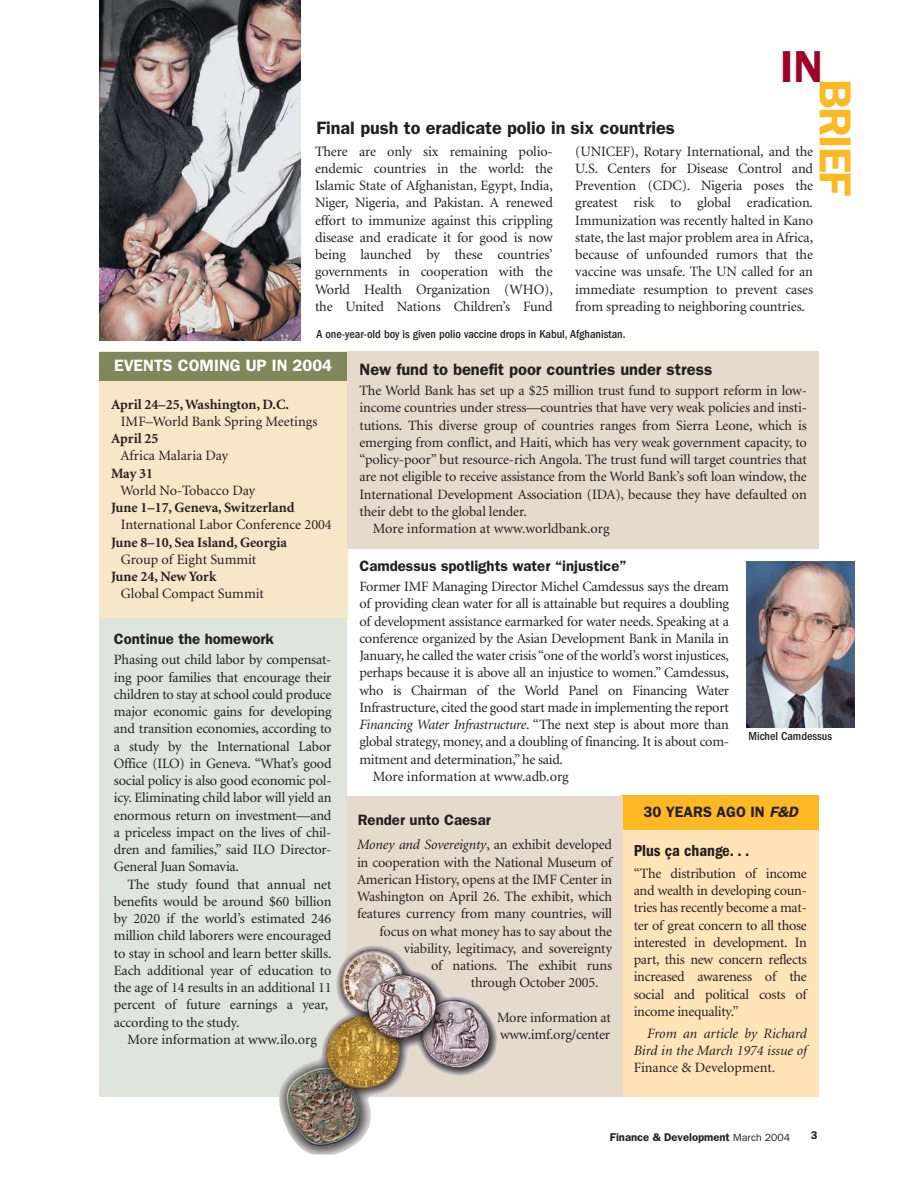
<style>
.page{position:relative;width:918px;height:1188px;background:#fff}
.page>*{position:absolute;margin:0;border:0;box-sizing:border-box;transform-origin:0 0}
.t1{font:600 45px "Franklin Gothic";letter-spacing:-.04em;color:#fdb824}
.t2{font:600 45px "Franklin Gothic";color:#9e0229}
.t3{font:600 18px "Franklin Gothic";color:#231f20}
.t4{font:600 16.5px "Franklin Gothic";color:#231f20}
.t5{font:600 16.5px "Franklin Gothic";color:#fff}
.t6{font:600 condensed 16.5px "Franklin Gothic";color:#231f20}
.t7{font:600 15px "Franklin Gothic";color:#231f20}
.t8{font:14.25px/17.2px "Minion";letter-spacing:-.01em;color:#231f20;text-align:justify}
.t9{font:italic 14.25px/17.2px "Minion";letter-spacing:-.01em;color:#231f20;text-align:right}
.t10{font:700 14.25px "Minion";color:#231f20}
.t11{font:500 condensed 12px "Franklin Gothic";color:#231f20}
.t12{font:600 11.25px "Franklin Gothic";color:#231f20}
.s1{font-style:normal}
.s2{font-style:italic}
.s3{font-weight:400;font-size:10.5px}
</style>
<div class="page">
<div style="left:99px;top:351px;width:249px;height:269px;background:#f6e7c8"></div>
<div style="left:99px;top:352px;width:248px;height:28px;background:#7f885b"></div>
<div style="left:347px;top:352px;width:472px;height:197px;background:#e6dacd"></div>
<div style="left:622px;top:829px;width:197px;height:268px;background:#ffe4b8"></div>
<div style="left:622px;top:796px;width:197px;height:34px;background:#fdb824"></div>
<img style="left:99px;top:0;width:202px;height:341px">
<img style="left:747px;top:561px;width:108px;height:167px">
<div style="left:99px;top:619px;width:247px;height:478px;background:#dfe4dd"></div>
<div style="left:346px;top:796px;width:277px;height:301px;background:#e6dacd"></div>
<img style="left:279px;top:946px;width:218px;height:209px">
<h1 class="t2" style="left:780px;top:51px;width:45px">IN</h1>
<h1 class="t1" style="left:851px;top:79px;width:117px;rotate:90deg">BRIEF</h1>
<p class="t3" style="left:316px;top:121px;width:360px">Final push to eradicate polio in six countries</p>
<p class="t8" style="left:315px;top:144px;width:239px">There are only six remaining polio&shy;endemic countries in the world: the Islamic State of Afghanistan, Egypt, India, Niger, Nigeria, and Pakistan. A renewed effort to immunize against this crippling disease and eradicate it for good is now being launched by these countries’ governments in cooperation with the World Health Organization (WHO), the United Nations Children’s Fund</p>
<p class="t8" style="left:575px;top:144px;width:239px">(UNICEF), Rotary International, and the U.S. Centers for Disease Control and Prevention (CDC). Nigeria poses the greatest risk to global eradication.<br>Immunization was recently halted in Kano state, the last major problem area in Africa, because of unfounded rumors that the vaccine was unsafe. The UN called for an immediate resumption to prevent cases from spreading to neighboring countries.</p>
<p class="t11" style="left:316px;top:330px;width:311px">A one-year-old boy is given polio vaccine drops in Kabul, Afghanistan.</p>
<p class="t5" style="left:114px;top:360px;width:220px">EVENTS COMING UP IN 2004</p>
<p class="t4" style="left:359px;top:364px;width:354px">New fund to benefit poor countries under stress</p>
<p class="t8" style="left:359px;top:383px;width:449px">The World Bank has set up a $25 million trust fund to support reform in low-</p>
<p class="t8" style="left:359px;top:400px;width:449px">income countries under stress—countries that have very weak policies and insti-</p>
<p class="t8" style="left:359px;top:418px;width:449px">tutions. This diverse group of countries ranges from Sierra Leone, which is</p>
<p class="t8" style="left:359px;top:435px;width:449px">emerging from conflict, and Haiti, which has very weak government capacity, to</p>
<p class="t8" style="left:359px;top:452px;width:449px">“policy-poor” but resource-rich Angola. The trust fund will target countries that</p>
<p class="t8" style="left:359px;top:469px;width:449px">are not eligible to receive assistance from the World Bank’s soft loan window, the</p>
<p class="t8" style="left:359px;top:487px;width:449px">International Development Association (IDA), because they have defaulted on</p>
<p class="t8" style="left:359px;top:504px;width:169px">their debt to the global lender.</p>
<p class="t8" style="left:373px;top:521px;width:238px">More information at www.worldbank.org</p>
<p class="t7" style="left:359px;top:560px;width:269px">Camdessus spotlights water “injustice”</p>
<p class="t8" style="left:359px;top:579px;width:371px">Former IMF Managing Director Michel Camdessus says the dream</p>
<p class="t8" style="left:359px;top:596px;width:371px">of providing clean water for all is attainable but requires a doubling</p>
<p class="t8" style="left:359px;top:614px;width:371px">of development assistance earmarked for water needs. Speaking at a</p>
<p class="t8" style="left:359px;top:631px;width:371px">conference organized by the Asian Development Bank in Manila in</p>
<p class="t8" style="left:359px;top:648px;width:371px">January, he called the water crisis “one of the world’s worst injustices,</p>
<p class="t8" style="left:359px;top:665px;width:371px">perhaps because it is above all an injustice to women.” Camdessus,</p>
<p class="t8" style="left:359px;top:683px;width:371px">who is Chairman of the World Panel on Financing Water</p>
<p class="t8" style="left:359px;top:700px;width:371px">Infrastructure, cited the good start made in implementing the report</p>
<p class="t9" style="left:359px;top:717px;width:371px">Financing Water Infrastructure<span class="s1">. “The next step is about more than</span></p>
<p class="t8" style="left:359px;top:734px;width:371px">global strategy, money, and a doubling of financing. It is about com-</p>
<p class="t8" style="left:359px;top:752px;width:205px">mitment and determination,” he said.</p>
<p class="t8" style="left:373px;top:769px;width:197px">More information at www.adb.org</p>
<p class="t10" style="left:111px;top:398px;width:179px">April 24–25, Washington, D.C.</p>
<p class="t8" style="left:121px;top:414px;width:198px">IMF–World Bank Spring Meetings</p>
<p class="t10" style="left:111px;top:433px;width:49px">April 25</p>
<p class="t8" style="left:121px;top:448px;width:109px">Africa Malaria Day</p>
<p class="t10" style="left:111px;top:467px;width:44px">May 31</p>
<p class="t8" style="left:121px;top:483px;width:136px">World No-Tobacco Day</p>
<p class="t10" style="left:111px;top:502px;width:185px">June 1–17, Geneva, Switzerland</p>
<p class="t8" style="left:121px;top:517px;width:213px">International Labor Conference 2004</p>
<p class="t10" style="left:111px;top:536px;width:178px">June 8–10, Sea Island, Georgia</p>
<p class="t8" style="left:121px;top:552px;width:137px">Group of Eight Summit</p>
<p class="t10" style="left:111px;top:571px;width:107px">June 24, New York</p>
<p class="t8" style="left:121px;top:586px;width:145px">Global Compact Summit</p>
<p class="t7" style="left:114px;top:634px;width:162px">Continue the homework</p>
<p class="t8" style="left:114px;top:652px;width:219px">Phasing out child labor by compensat&shy;ing poor families that encourage their children to stay at school could produce major economic gains for developing and transition economies, according to a study by the International Labor Office (ILO) in Geneva. “What’s good social policy is also good economic pol&shy;icy. Eliminating child labor will yield an enormous return on investment—and a priceless impact on the lives of chil&shy;dren and families,” said ILO Director-General Juan Somavia.</p>
<p class="t8" style="left:114px;top:877px;width:219px;text-align:left;text-indent:14px">The study found that annual net benefits would be around $60 billion by 2020 if the world’s estimated 246 million child laborers were encouraged to stay in school and learn better skills.<br>Each additional year of education to the age of 14 results in an additional 11 percent of future earnings a year, according to the study.</p>
<p class="t8" style="left:127px;top:1032px;width:191px">More information at www.ilo.org</p>
<p class="t11" style="left:748px;top:732px;width:85px">Michel Camdessus</p>
<p class="t7" style="left:643px;top:806px;width:156px">30 YEARS AGO IN <span class="s2">F&amp;D</span></p>
<p class="t7" style="left:358px;top:815px;width:135px">Render unto Caesar</p>
<p class="t9" style="left:357px;top:837px;width:257px">Money and Sovereignty<span class="s1">, an exhibit developed</span></p>
<p class="t8" style="left:357px;top:855px;width:257px">in cooperation with the National Museum of</p>
<p class="t8" style="left:357px;top:872px;width:257px">American History, opens at the IMF Center in</p>
<p class="t8" style="left:357px;top:889px;width:257px">Washington on April 26. The exhibit, which</p>
<p class="t8" style="left:357px;top:906px;width:257px">features currency from many countries, will</p>
<p class="t8" style="left:379px;top:924px;width:234px">focus on what money has to say about the</p>
<p class="t8" style="left:404px;top:941px;width:210px">viability, legitimacy, and sovereignty</p>
<p class="t8" style="left:431px;top:958px;width:183px">of nations. The exhibit runs</p>
<p class="t8" style="left:471px;top:975px;width:129px">through October 2005.</p>
<p class="t8" style="left:497px;top:1010px;width:115px">More information at www.imf.org/center</p>
<p class="t6" style="left:634px;top:845px;width:117px">Plus ça change. . .</p>
<p class="t8" style="left:634px;top:866px;width:175px">“The distribution of income and wealth in developing coun&shy;tries has recently become a mat&shy;ter of great concern to all those interested in development. In part, this new concern reflects increased awareness of the social and political costs of income inequality.”</p>
<p class="t9" style="left:634px;top:1026px;width:175px">From an article by Richard<br>Bird in the March 1974 issue of</p>
<p class="t8" style="left:634px;top:1060px;width:143px">Finance &amp; Development.</p>
<p class="t12" style="left:610px;top:1133px;width:182px">Finance &amp; Development <span class="s3">March 2004</span></p>
<p class="t12" style="left:811px;top:1132px;width:8px">3</p>
</div>
